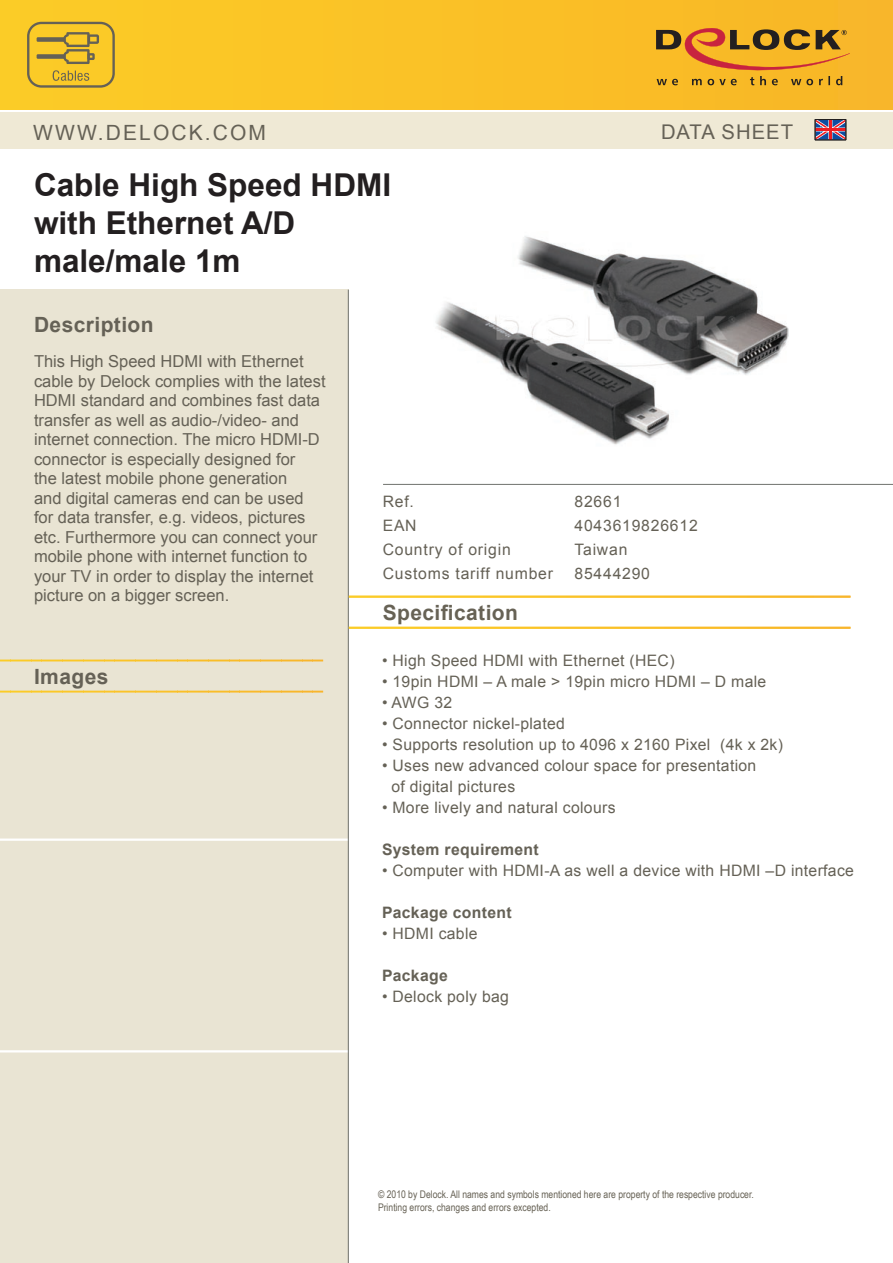
<style>
.page{position:relative;width:893px;height:1263px;background:#fff}
.page>*{position:absolute;margin:0;border:0;box-sizing:border-box;transform-origin:0 0}
.t1{font:700 31.5px/37.8px "Arial";color:#231f20}
.t2{font:700 21px "Arial";letter-spacing:.02em;color:#656156}
.t3{font:21px "Arial";letter-spacing:.1em;color:#656156}
.t4{font:700 21px "Arial";letter-spacing:.02em;color:#676255}
.t5{font:20.25px "Arial";letter-spacing:.05em;color:#656156}
.t6{font:16.5px/19.5px "Arial";color:#656156}
.t7{font:15.75px/21px "Arial";letter-spacing:.02em;color:#656156}
.t8{font:15.75px/24px "Arial";letter-spacing:.05em;color:#656156}
.t9{font:700 15.75px "Arial";letter-spacing:.02em;color:#656156}
.t10{font:10.5px/13.5px "Arial Narrow";color:#676255}
</style>
<div class="page">
<div style="left:0;top:290px;width:349px;height:973px;background:#e9e4d3"></div>
<svg style="left:0;top:659px;width:10px;height:33px"></svg>
<svg style="left:10px;top:659px;width:11px;height:33px"></svg>
<svg style="left:21px;top:659px;width:10px;height:33px"></svg>
<svg style="left:31px;top:659px;width:11px;height:33px"></svg>
<svg style="left:42px;top:659px;width:10px;height:33px"></svg>
<svg style="left:52px;top:659px;width:11px;height:33px"></svg>
<svg style="left:63px;top:659px;width:10px;height:33px"></svg>
<svg style="left:73px;top:659px;width:10px;height:33px"></svg>
<svg style="left:83px;top:659px;width:11px;height:33px"></svg>
<svg style="left:94px;top:659px;width:10px;height:33px"></svg>
<svg style="left:104px;top:659px;width:11px;height:33px"></svg>
<svg style="left:115px;top:659px;width:10px;height:33px"></svg>
<svg style="left:125px;top:659px;width:11px;height:33px"></svg>
<svg style="left:136px;top:659px;width:10px;height:33px"></svg>
<svg style="left:146px;top:659px;width:10px;height:33px"></svg>
<svg style="left:156px;top:659px;width:11px;height:33px"></svg>
<svg style="left:167px;top:659px;width:10px;height:33px"></svg>
<svg style="left:177px;top:659px;width:11px;height:33px"></svg>
<svg style="left:188px;top:659px;width:10px;height:33px"></svg>
<svg style="left:198px;top:659px;width:10px;height:33px"></svg>
<svg style="left:208px;top:659px;width:11px;height:33px"></svg>
<svg style="left:219px;top:659px;width:10px;height:33px"></svg>
<svg style="left:229px;top:659px;width:11px;height:33px"></svg>
<svg style="left:240px;top:659px;width:10px;height:33px"></svg>
<svg style="left:250px;top:659px;width:11px;height:33px"></svg>
<svg style="left:261px;top:659px;width:10px;height:33px"></svg>
<svg style="left:271px;top:659px;width:10px;height:33px"></svg>
<svg style="left:281px;top:659px;width:11px;height:33px"></svg>
<svg style="left:292px;top:659px;width:10px;height:33px"></svg>
<svg style="left:302px;top:659px;width:11px;height:33px"></svg>
<svg style="left:313px;top:659px;width:10px;height:33px"></svg>
<hr style="left:323px;top:659px;width:1px;height:33px;background:#f8b52c">
<div style="left:0;top:0;width:893px;height:109px;background:#fac226"></div>
<div style="left:0;top:113px;width:893px;height:36px;background:#efe9d5"></div>
<svg style="left:817px;top:121px;width:27px;height:17px"></svg>
<hr style="left:829px;top:120px;width:3px;height:20px;background:#ee1d23">
<hr style="left:815px;top:128px;width:31px;height:3px;background:#ee1d23">
<div style="left:815px;top:119px;width:31px;height:21px;border:1px solid #231f20"></div>
<hr style="left:0;top:838px;width:349px;height:3px;background:#fff">
<hr style="left:0;top:1050px;width:349px;height:2px;background:#fff">
<hr style="left:348px;top:290px;width:1px;height:973px;background:#70726e">
<svg style="left:656px;top:28px;width:195px;height:57px"></svg>
<hr style="left:383px;top:484px;width:510px;height:1px;background:#70726e">
<svg style="left:27px;top:22px;width:88px;height:66px"></svg>
<svg style="left:349px;top:596px;width:501px;height:33px"></svg>
<img style="left:436px;top:236px;width:353px;height:209px">
<p class="t3" style="left:33px;top:118px;width:234px">WWW.DELOCK.COM</p>
<p class="t5" style="left:661px;top:119px;width:134px">DATA SHEET</p>
<h1 class="t1" style="left:34px;top:167px;width:359px">Cable High Speed HDMI with Ethernet A/D male/male 1m</h1>
<p class="t2" style="left:34px;top:311px;width:121px">Description</p>
<p class="t6" style="left:34px;top:352px;width:293px">This High Speed HDMI with Ethernet cable by Delock complies with the latest HDMI standard and combines fast data transfer as well as audio-/video- and internet connection. The micro HDMI-D connector is especially designed for<br>the latest mobile phone generation<br>and digital cameras end can be used for data transfer, e.g. videos, pictures etc. Furthermore you can connect your mobile phone with internet function to your TV in order to display the internet picture on a bigger screen.</p>
<p class="t2" style="left:34px;top:663px;width:76px">Images</p>
<p class="t8" style="left:383px;top:490px;width:172px">Ref.<br>EAN<br>Country of origin<br>Customs tariff number</p>
<p class="t4" style="left:383px;top:599px;width:137px">Specification</p>
<p class="t8" style="left:574px;top:490px;width:125px">82661<br>4043619826612<br>Taiwan<br>85444290</p>
<p class="t7" style="left:382px;top:650px;width:294px">• High Speed HDMI with Ethernet (HEC)</p>
<p class="t7" style="left:382px;top:671px;width:386px">• 19pin HDMI – A male &gt; 19pin micro HDMI – D male</p>
<p class="t7" style="left:382px;top:692px;width:72px">• AWG 32</p>
<p class="t7" style="left:382px;top:713px;width:184px">• Connector nickel-plated</p>
<p class="t7" style="left:382px;top:734px;width:403px">• Supports resolution up to 4096 x 2160 Pixel (4k x 2k)</p>
<p class="t7" style="left:391px;top:755px;width:366px;text-indent:-9px">• Uses new advanced colour space for presentation of digital pictures</p>
<p class="t7" style="left:382px;top:797px;width:235px">• More lively and natural colours</p>
<p class="t9" style="left:382px;top:839px;width:158px">System requirement</p>
<p class="t7" style="left:382px;top:860px;width:473px">• Computer with HDMI-A as well a device with HDMI –D interface</p>
<p class="t9" style="left:382px;top:902px;width:131px">Package content</p>
<p class="t7" style="left:382px;top:923px;width:97px">• HDMI cable</p>
<p class="t9" style="left:382px;top:965px;width:67px">Package</p>
<p class="t7" style="left:382px;top:986px;width:128px">• Delock poly bag</p>
<p class="t10" style="left:378px;top:1187px;width:377px">© 2010 by Delock. All names and symbols mentioned here are property of the respective producer.<br>Printing errors, changes and errors excepted.</p>
</div>
